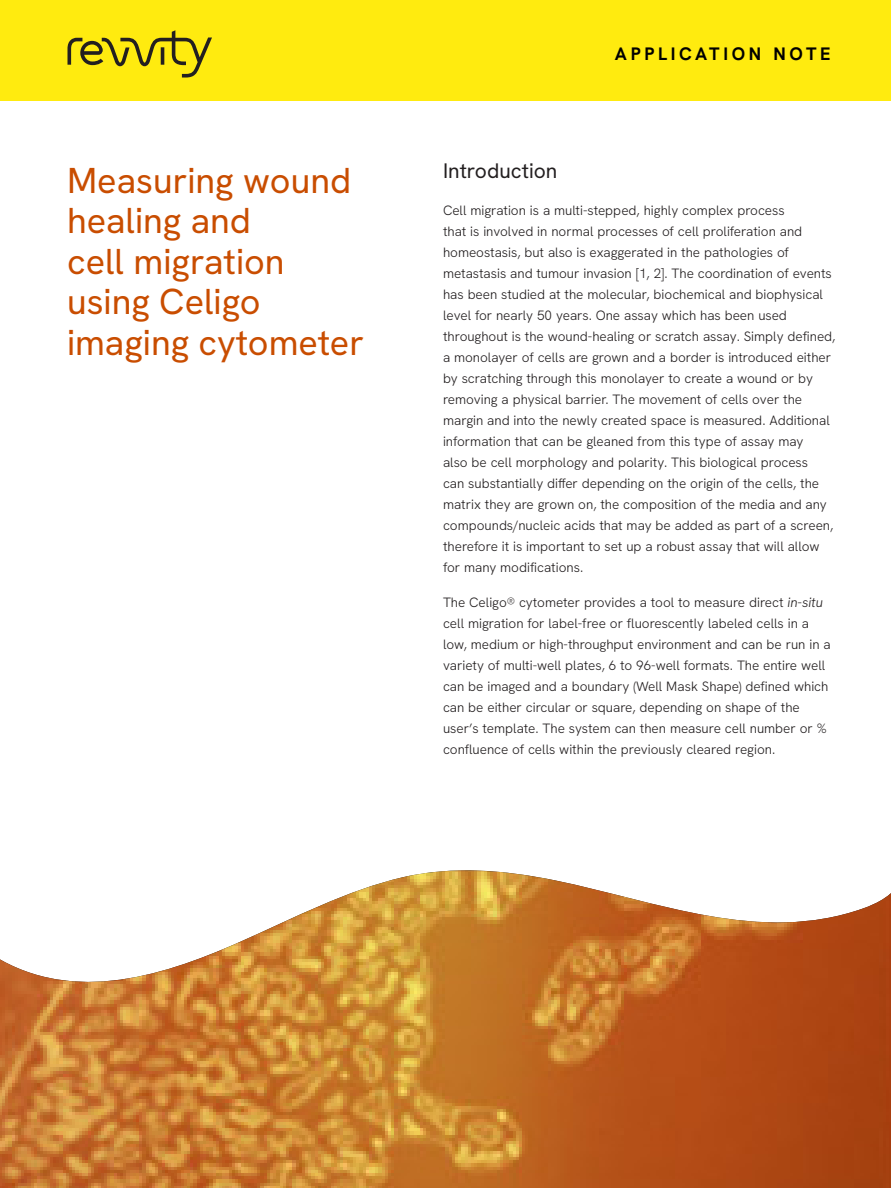
<style>
.page{position:relative;width:891px;height:1188px;background:#fff}
.page>*{position:absolute;margin:0;border:0;box-sizing:border-box;transform-origin:0 0}
.Intro_head{font:36px/40.5px "Hanken Grotesk";color:#c94d00}
.Intro_Subhead{font:21px "Hanken Grotesk";color:#231f20}
.t1{font:700 18px "Hanken Grotesk";letter-spacing:.2em;color:#000}
.Body_Copy{font:300 13.5px/21px "Hanken Grotesk";color:#231f20}
.s1{font-style:italic}
</style>
<div class="page">
<div style="left:0;top:0;width:891px;height:101px;background:#ffeb0f"></div>
<img style="left:0;top:870px;width:891px;height:318px">
<svg style="left:68px;top:30px;width:144px;height:48px"></svg>
<p class="Intro_head" style="left:67px;top:159px;width:299px">Measuring wound healing and<br>cell migration using Celigo imaging cytometer</p>
<h3 class="t1" style="left:615px;top:43px;width:217px">APPLICATION NOTE</h3>
<p class="Intro_Subhead" style="left:443px;top:157px;width:116px">Introduction</p>
<p class="Body_Copy" style="left:443px;top:200px;width:394px">Cell migration is a multi-stepped, highly complex process<br>that is involved in normal processes of cell proliferation and homeostasis, but also is exaggerated in the pathologies of metastasis and tumour invasion [1, 2]. The coordination of events has been studied at the molecular, biochemical and biophysical level for nearly 50 years. One assay which has been used throughout is the wound-healing or scratch assay. Simply defined, a monolayer of cells are grown and a border is introduced either by scratching through this monolayer to create a wound or by removing a physical barrier. The movement of cells over the margin and into the newly created space is measured. Additional information that can be gleaned from this type of assay may<br>also be cell morphology and polarity. This biological process<br>can substantially differ depending on the origin of the cells, the matrix they are grown on, the composition of the media and any compounds/nucleic acids that may be added as part of a screen, therefore it is important to set up a robust assay that will allow for many modifications.</p>
<p class="Body_Copy" style="left:443px;top:591px;width:389px">The Celigo® cytometer provides a tool to measure direct <span class="s1">in-situ </span>cell migration for label-free or fluorescently labeled cells in a low, medium or high-throughput environment and can be run in a variety of multi-well plates, 6 to 96-well formats. The entire well can be imaged and a boundary (Well Mask Shape) defined which can be either circular or square, depending on shape of the user’s template. The system can then measure cell number or % confluence of cells within the previously cleared region.</p>
</div>
